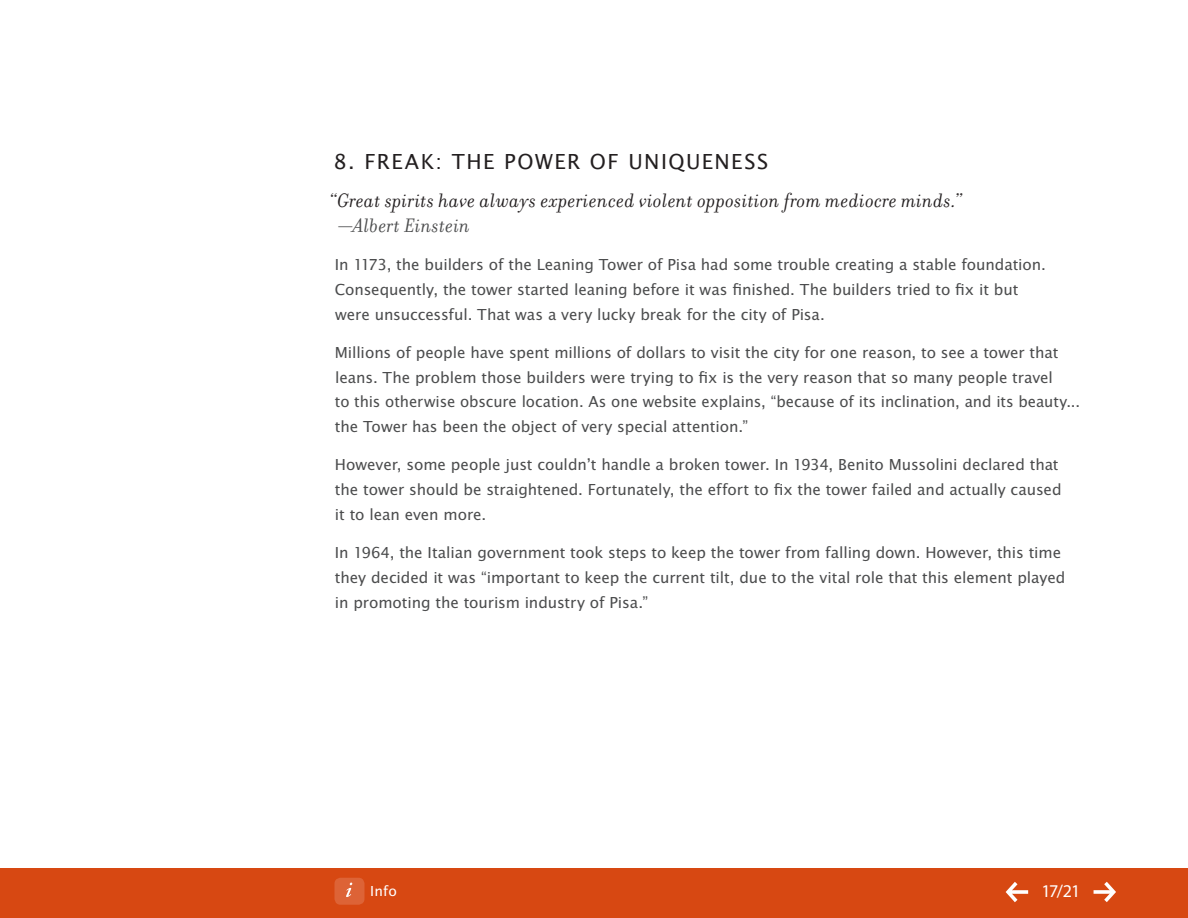
<style>
.page{position:relative;width:1188px;height:918px;background:#fff}
.page>*{position:absolute;margin:0;border:0;box-sizing:border-box;transform-origin:0 0}
.t1{font:22.5px "Lucida Sans EFOP";letter-spacing:.065em;color:#231f20}
.t2{font:italic 21px "Filosofia OT";letter-spacing:.015em;color:#231f20}
.t3{font:italic 21px "Filosofia OT";color:#4b4c4d}
.t4{font:18px "Myriad Pro";color:#fff}
.t5{font:16.5px/24.8px "Lucida Sans EFOP";letter-spacing:-.005em;color:#4b4c4d}
.t6{font:15px "Lucida Sans EFOP";color:#fff}
</style>
<div class="page">
<div style="left:0;top:869px;width:1188px;height:49px;background:#d74812"></div>
<div style="left:334px;top:878px;width:30px;height:27px;background:#dd6336;border-radius:6px"></div>
<svg style="left:346px;top:883px;width:6px;height:14px"></svg>
<svg style="left:1006px;top:882px;width:22px;height:20px"></svg>
<svg style="left:1094px;top:882px;width:22px;height:20px"></svg>
<h1 class="t1" style="left:334px;top:149px;width:308px">8. Freak: The Power of Uni</h1>
<h1 class="t1" style="left:668px;top:149px;width:101px">quen ess</h1>
<p class="t2" style="left:329px;top:189px;width:635px">“Great spirits have always experienced violent opposition from mediocre minds.”</p>
<p class="t3" style="left:339px;top:214px;width:133px">—Albert Einstein</p>
<p class="t5" style="left:335px;top:253px;width:713px">In 1173, the builders of the Leaning Tower of Pisa had some trouble creating a stable foundation.<br>Consequently, the tower started leaning before it was finished. The builders tried to fix it but were unsuccessful. That was a very lucky break for the city of Pisa.</p>
<p class="t5" style="left:335px;top:341px;width:747px">M illions of people have spent millions of dollars to visit the city for one reason, to see a tower that leans. The problem those builders were trying to fix is the very reason that so many people travel<br>to this otherwise obscure location. As one website explains, “because of its inclination, and its beauty... the Tower has been the object of very special attention.”</p>
<p class="t5" style="left:335px;top:453px;width:728px">However, some people just couldn’t handle a broken tower. In 1934, Benito M ussolini declared that the tower should be straightened. Fortunately, the effort to fix the tower failed and actually caused it to lean even more.</p>
<p class="t5" style="left:335px;top:541px;width:732px">In 1964, the Italian government took steps to keep the tower from falling down. However, this time they decided it was “important to keep the current tilt, due to the vital role that this element played in promoting the tourism industry of Pisa.”</p>
<p class="t6" style="left:370px;top:883px;width:28px">Info</p>
<p class="t4" style="left:1041px;top:880px;width:35px">17/21</p>
</div>
